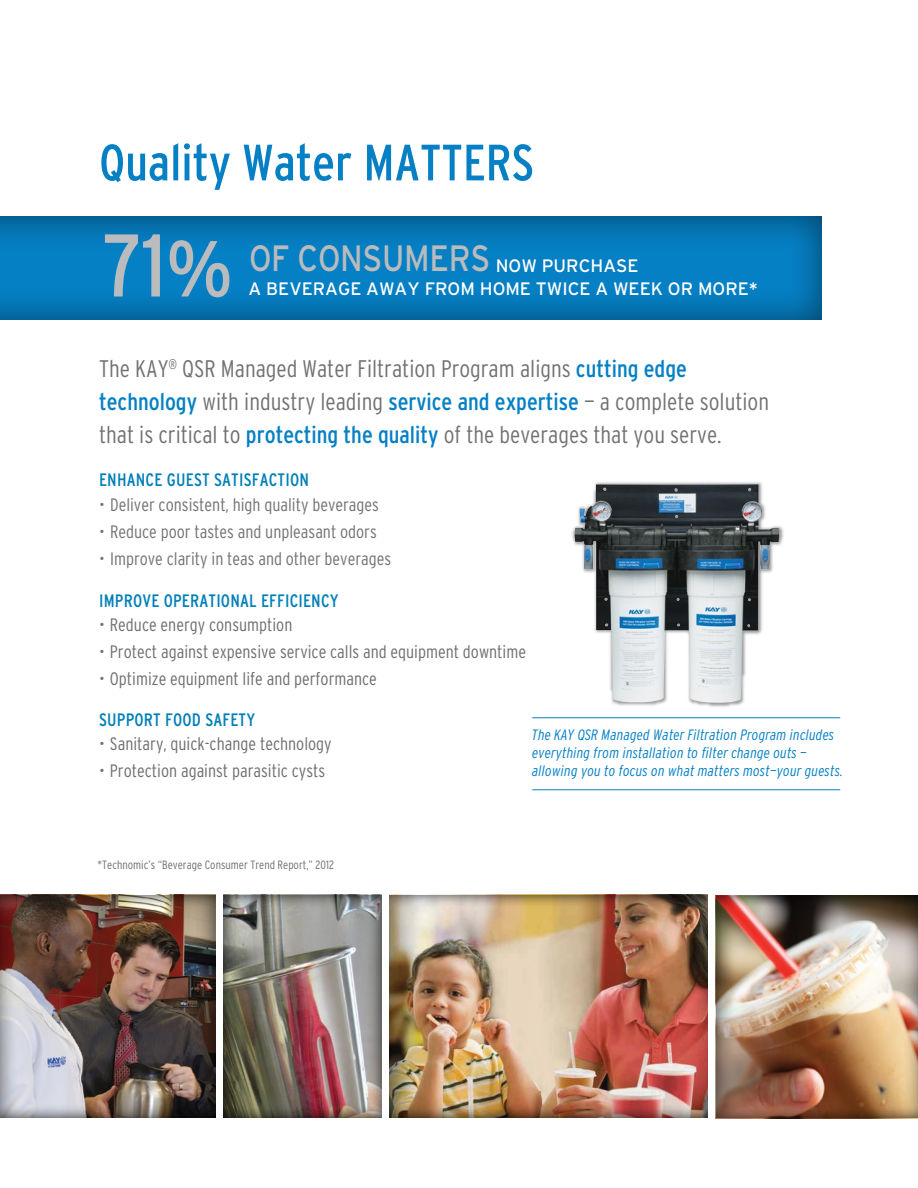
<style>
.page{position:relative;width:918px;height:1188px;background:#fff}
.page>*{position:absolute;margin:0;border:0;box-sizing:border-box;transform-origin:0 0}
.t1{font:condensed 88.65px "Interstate";color:#b9bbbd}
.t2{font:condensed 51px "Interstate";color:#0680c4}
.t3{font:36.6px "Interstate";letter-spacing:-.01em;color:#b9bbbd;scale:.87 1}
.t4{font:300 condensed 24px/33px "Interstate";color:#727174}
.t5{font:300 condensed 18px "Interstate";color:#6e6e71}
.t6{font:300 condensed 18px "Interstate";color:#727174}
.t7{font:18px "Interstate";color:#fff}
.t8{font:condensed 18px "Interstate";letter-spacing:.01em;color:#0380b8}
.t9{font:italic 300 condensed 15px/18px "Interstate";letter-spacing:.01em;color:#0680c4}
.t10{font:300 condensed 12px "Interstate";color:#6e6e71}
.s1{font-size:79.2px}
.s2{font-size:18px;color:#fff}
.s3{font-weight:400;color:#0680c4}
</style>
<div class="page">
<svg style="left:0;top:216px;width:822px;height:104px;background:#0577b7"></svg>
<img style="left:0;top:895px;width:216px;height:223px">
<img style="left:389px;top:895px;width:319px;height:223px">
<img style="left:716px;top:895px;width:202px;height:223px">
<img style="left:224px;top:895px;width:158px;height:223px">
<img style="left:572px;top:482px;width:212px;height:225px">
<img style="left:575px;top:484px;width:195px;height:219px">
<hr style="left:532px;top:717px;width:308px;height:1px;background:#0680c4">
<hr style="left:532px;top:789px;width:308px;height:1px;background:#0680c4">
<h2 class="t2" style="left:99px;top:134px;width:437px">Quality Water MATTERS</h2>
<h1 class="t1" style="left:72px;top:216px;width:133px">71<span class="s1">%</span></h1>
<h1 class="t1" style="left:102px;top:216px;width:133px">71<span class="s1">%</span></h1>
<h3 class="t3" style="left:219px;top:238px;width:449px">OF CONSUMERS <span class="s2">NOW PURCHASE</span></h3>
<h3 class="t3" style="left:249px;top:238px;width:449px">OF CONSUMERS <span class="s2">NOW PURCHASE</span></h3>
<p class="t7" style="left:218px;top:279px;width:511px">A BEVERAGE AW Y FROM HOME TWICE A WEEK OR MORE*</p>
<p class="t7" style="left:248px;top:279px;width:511px">A BEVERAGE AWAY FROM HOME TWICE A WEEK OR MORE*</p>
<p class="t4" style="left:99px;top:352px;width:672px">The KAY<sup>®</sup> QSR Managed Water Filtration Program aligns <span class="s3">cutting edge technology</span> with industry leading <span class="s3">service and expertise</span> — a complete solution that is critical to <span class="s3">protecting the quality</span> of the beverages that you serve.</p>
<p class="t8" style="left:99px;top:469px;width:211px">ENHANCE GUEST SATISFACTION</p>
<p class="t6" style="left:99px;top:494px;width:281px">• Deliver consistent, high quality beverages</p>
<p class="t6" style="left:99px;top:521px;width:279px">• Reduce poor tastes and unpleasant odors</p>
<p class="t6" style="left:99px;top:548px;width:294px">• Improve clarity in teas and other beverages</p>
<p class="t8" style="left:99px;top:590px;width:241px">IMPROVE OPERATIONAL EFFICIENCY</p>
<p class="t5" style="left:99px;top:615px;width:195px">• Reduce energy consumption</p>
<p class="t5" style="left:99px;top:642px;width:428px">• Protect against expensive service calls and equipment downtime</p>
<p class="t5" style="left:99px;top:669px;width:279px">• Optimize equipment life and performance</p>
<p class="t8" style="left:99px;top:710px;width:158px">SUPPORT FOOD SAFETY</p>
<p class="t5" style="left:99px;top:734px;width:234px">• Sanitary, quick-change technology</p>
<p class="t5" style="left:99px;top:761px;width:228px">• Protection against parasitic cysts</p>
<p class="t10" style="left:98px;top:858px;width:238px">*Technomic’s “Beverage Consumer Trend Report,” 2012</p>
<p class="t9" style="left:532px;top:726px;width:312px">The KAY QSR Managed Water Filtration Program includes everything from installation to filter change outs — allowing you to focus on what matters most—your guests.</p>
</div>
